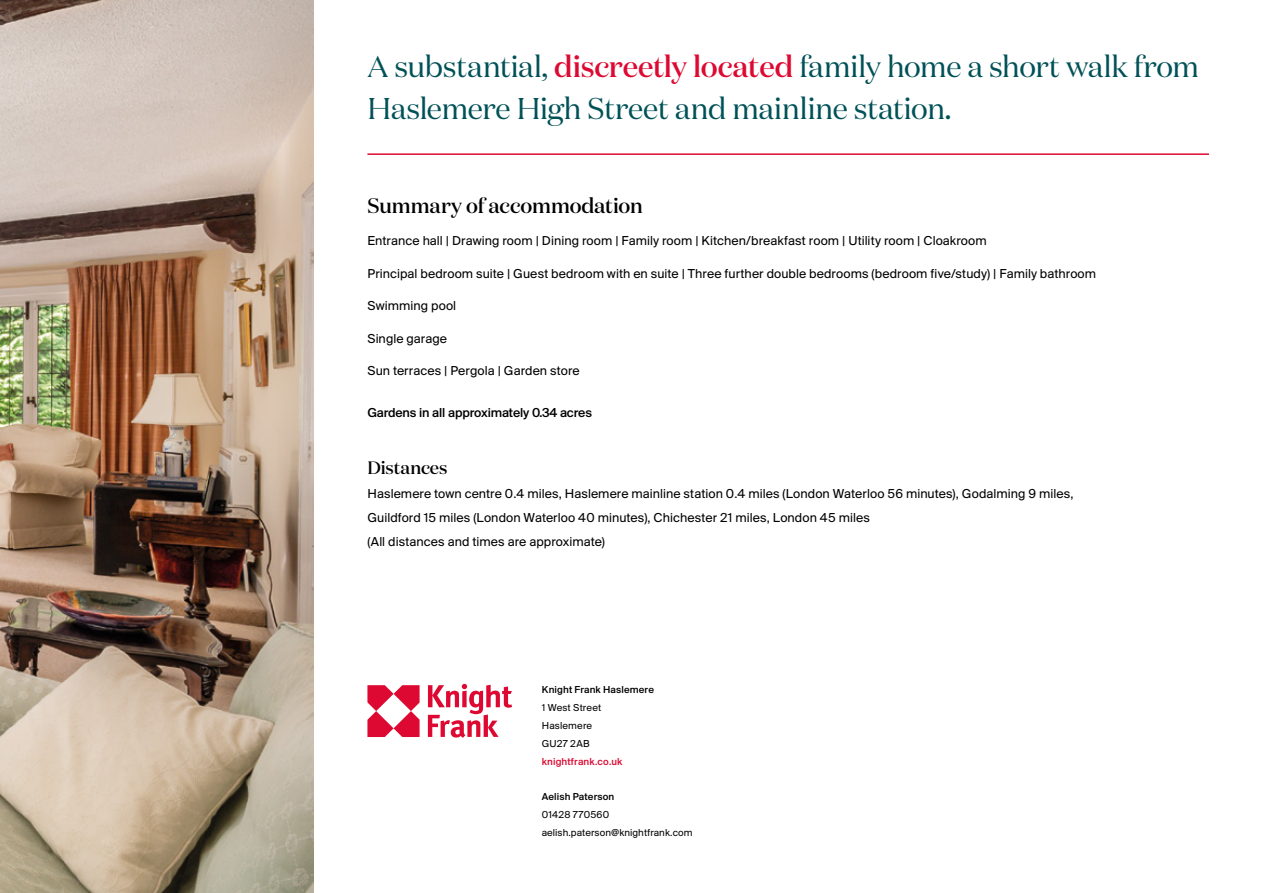
<style>
.page{position:relative;width:1263px;height:893px;background:#fff}
.page>*{position:absolute;margin:0;border:0;box-sizing:border-box;transform-origin:0 0}
.t1{font:30px/42px "Domaine Disp";letter-spacing:-.01em;color:#005157}
.t2{font:500 21px "Domaine Disp";letter-spacing:-.01em;color:#000}
.t3{font:500 18px "Domaine Disp";color:#000}
.t4{font:13.5px/24px "Suisse BP Intl";letter-spacing:.005em;color:#000}
.t5{font:500 13.5px "Suisse BP Intl";letter-spacing:-.01em;color:#000}
.t6{font:10.5px/18px "Suisse BP Intl";letter-spacing:.015em;color:#000}
.t7{font:500 10.5px "Suisse BP Intl";letter-spacing:.015em;color:#000}
.t8{font:500 10.5px "Suisse BP Intl";letter-spacing:.015em;color:#dd0932}
.s1{font-weight:500;color:#dd0932}
</style>
<div class="page">
<img style="left:0;top:0;width:313px;height:893px">
<svg style="left:367px;top:684px;width:145px;height:54px"></svg>
<hr style="left:367px;top:153px;width:842px;height:2px;background:#dd0932">
<h1 class="t1" style="left:367px;top:46px;width:833px">A substantial, <span class="s1">discreetly located</span> family home a short walk from<br>Haslemere High Street and mainline station.</h1>
<h2 class="t2" style="left:367px;top:192px;width:277px">Summary of accommodation</h2>
<p class="t4" style="left:367px;top:228px;width:621px">Entrance hall | Drawing room | Dining room | Family room | Kitchen/breakfast room | Utility room | Cloakroom</p>
<p class="t4" style="left:367px;top:261px;width:730px">Principal bedroom suite | Guest bedroom with en suite | Three further double bedrooms (bedroom five/study) | Family bathroom</p>
<p class="t4" style="left:367px;top:293px;width:90px">Swimming pool</p>
<p class="t4" style="left:367px;top:326px;width:81px">Single garage</p>
<p class="t4" style="left:367px;top:358px;width:214px">Sun terraces | Pergola | Garden store</p>
<p class="t5" style="left:367px;top:404px;width:226px">Gardens in all approximately 0.34 acres</p>
<h3 class="t3" style="left:367px;top:456px;width:82px">Distances</h3>
<p class="t4" style="left:367px;top:481px;width:708px">Haslemere town centre 0.4 miles, Haslemere mainline station 0.4 miles (London Waterloo 56 minutes), Godalming 9 miles,<br>Guildford 15 miles (London Waterloo 40 minutes), Chichester 21 miles, London 45 miles<br>(All distances and times are approximate)</p>
<p class="t7" style="left:542px;top:683px;width:114px">Knight Frank Haslemere</p>
<p class="t6" style="left:542px;top:698px;width:61px">1 West Street<br>Haslemere<br>GU27 2AB</p>
<p class="t8" style="left:542px;top:755px;width:82px">knightfrank.co.uk</p>
<p class="t7" style="left:542px;top:790px;width:74px">Aelish Paterson</p>
<p class="t6" style="left:542px;top:805px;width:152px">01428 770560 aelish.paterson@knightfrank.com</p>
</div>
